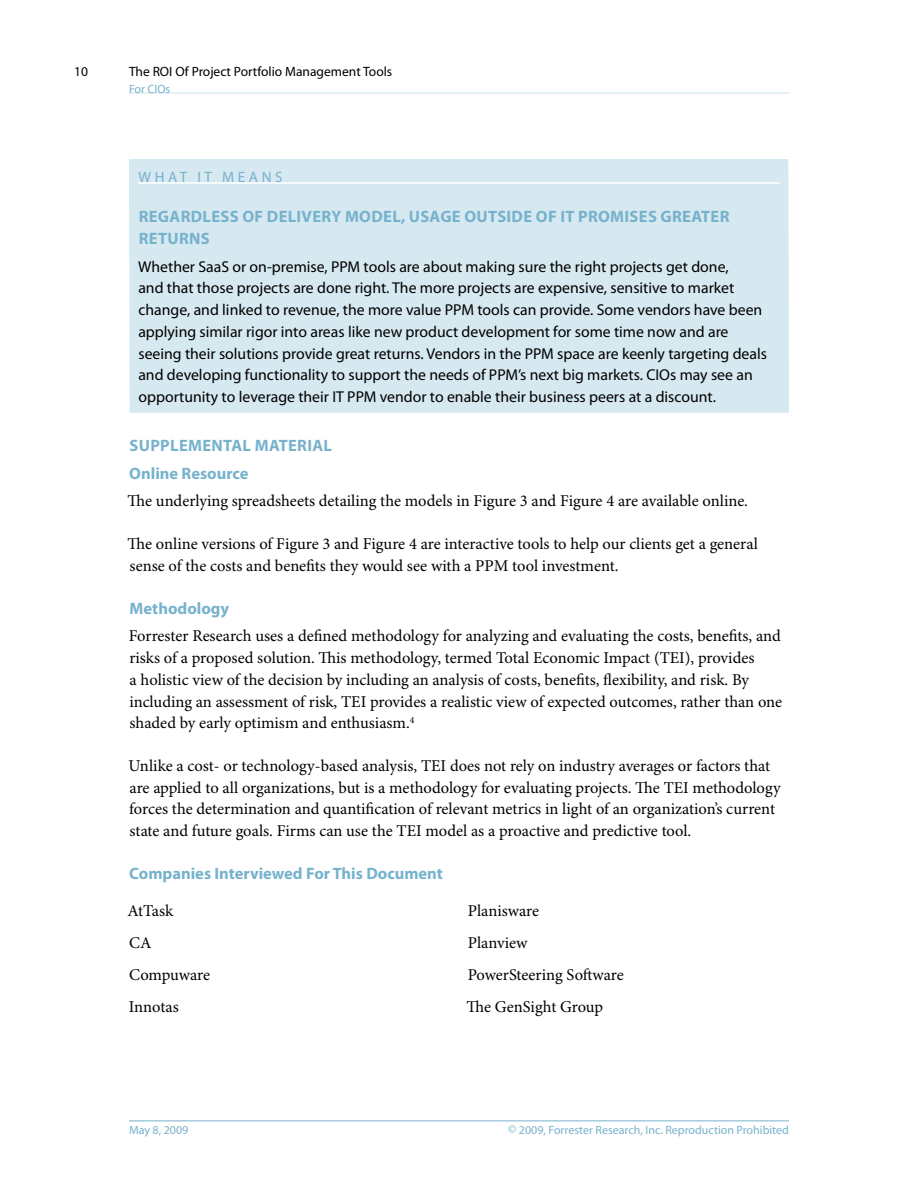
<style>
.page{position:relative;width:918px;height:1188px;background:#fff}
.page>*{position:absolute;margin:0;border:0;box-sizing:border-box;transform-origin:0 0}
.t1{font:16.5px/21.8px "Minion Pro";color:#000}
.t2{font:700 16.5px "Myriad Pro";color:#77b2cd}
.t3{font:15.75px/21.8px "Myriad Pro";color:#000}
.t4{font:15px "Myriad Pro";letter-spacing:.24em;color:#77b2cd}
.t5{font:13.5px "Myriad Pro";color:#000}
.t6{font:12px "Myriad Pro";color:#77b2cd}
</style>
<div class="page">
<hr style="left:129px;top:1120px;width:660px;height:1px;background:#77b2cd">
<hr style="left:129px;top:93px;width:660px;height:1px;background:#cfe4ee">
<div style="left:129px;top:159px;width:660px;height:254px;background:#d6e8f0"></div>
<hr style="left:138px;top:182px;width:642px;height:2px;background:#fff">
<p class="t5" style="left:74px;top:64px;width:15px">10</p>
<p class="t5" style="left:129px;top:64px;width:265px">The ROI Of Project Portfolio Management Tools</p>
<p class="t6" style="left:129px;top:82px;width:43px">For CIOs</p>
<p class="t4" style="left:138px;top:169px;width:146px">WHAT IT MEAN S</p>
<p class="t2" style="left:139px;top:207px;width:31px">REGARDL</p>
<p class="t2" style="left:211px;top:207px;width:147px">ESS OF DELIVERY MOD</p>
<p class="t2" style="left:383px;top:207px;width:49px">EL, USAG</p>
<p class="t2" style="left:452px;top:207px;width:24px">E OUTSID</p>
<p class="t2" style="left:523px;top:207px;width:66px">E OF IT PROMIS</p>
<p class="t2" style="left:639px;top:207px;width:89px">ES GREATER</p>
<p class="t2" style="left:139px;top:229px;width:31px">RETUR</p>
<p class="t2" style="left:189px;top:229px;width:20px">NS</p>
<p class="t3" style="left:138px;top:256px;width:630px">Whether SaaS or on-premise, PPM tools are about making sure the right projects get done,<br>and that those projects are done right. The more projects are expensive, sensitive to market change, and linked to revenue, the more value PPM tools can provide. Some vendors have been applying similar rigor into areas like new product development for some time now and are seeing their solutions provide great returns. Vendors in the PPM space are keenly targeting deals and developing functionality to support the needs of PPM’s next big markets. CIOs may see an opportunity to leverage their IT PPM vendor to enable their business peers at a discount.</p>
<p class="t2" style="left:130px;top:436px;width:20px">SUPPL</p>
<p class="t2" style="left:179px;top:436px;width:55px">EMENTAL</p>
<p class="t2" style="left:255px;top:436px;width:52px">MATERIAL</p>
<p class="t2" style="left:129px;top:464px;width:121px">ONLINE RESOURCE</p>
<p class="t1" style="left:128px;top:491px;width:622px">The underlying spreadsheets detailing the models in Figure 3 and Figure 4 are available online.</p>
<p class="t1" style="left:128px;top:534px;width:632px">The online versions of Figure 3 and Figure 4 are interactive tools to help our clients get a general sense of the costs and benefits they would see with a PPM tool investment.</p>
<p class="t2" style="left:130px;top:599px;width:101px">METHODOLOGY</p>
<p class="t1" style="left:129px;top:626px;width:655px">Forrester Research uses a defined methodology for analyzing and evaluating the costs, benefits, and risks of a proposed solution. This methodology, termed Total Economic Impact (TEI), provides<br>a holistic view of the decision by including an analysis of costs, benefits, flexibility, and risk. By including an assessment of risk, TEI provides a realistic view of expected outcomes, rather than one shaded by early optimism and enthusiasm.<sup>4</sup></p>
<p class="t1" style="left:129px;top:756px;width:654px">Unlike a cost- or technology-based analysis, TEI does not rely on industry averages or factors that are applied to all organizations, but is a methodology for evaluating projects. The TEI methodology forces the determination and quantification of relevant metrics in light of an organization’s current state and future goals. Firms can use the TEI model as a proactive and predictive tool.</p>
<p class="t2" style="left:129px;top:864px;width:315px">COMPANIES INTERVIEWED FOR THIS DOCUMENT</p>
<p class="t1" style="left:127px;top:895px;width:84px;line-height:32.2px">AtTask<br>CA<br>Compuware<br>Innotas</p>
<p class="t1" style="left:467px;top:895px;width:159px;line-height:32.2px">Planisware<br>Planview<br>PowerSteering Software<br>The GenSight Group</p>
<p class="t6" style="left:129px;top:1123px;width:61px">May 8, 2009</p>
<p class="t6" style="left:508px;top:1123px;width:282px">© 2009, Forrester Research, Inc. Reproduction Prohibited</p>
</div>
